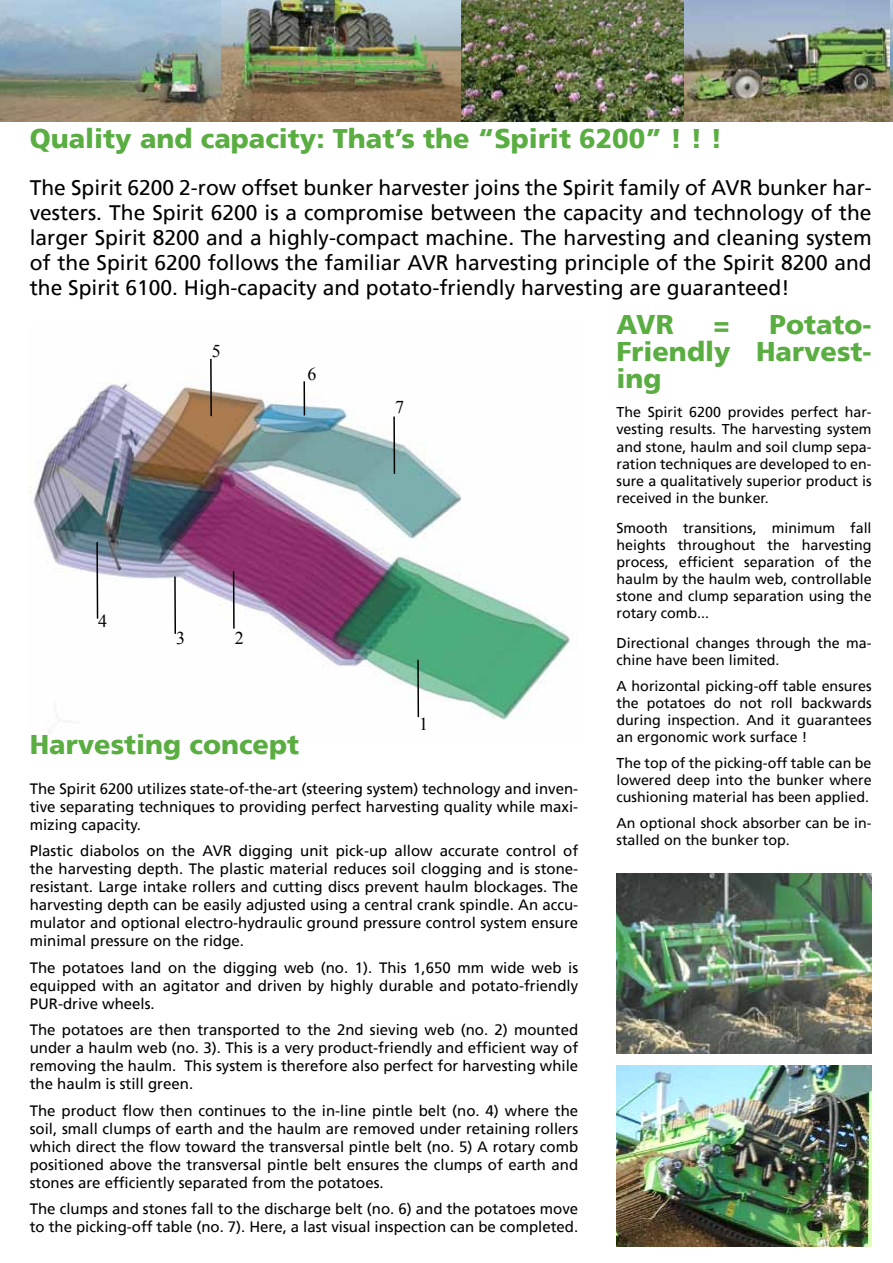
<style>
.page{position:relative;width:893px;height:1263px;background:#fff}
.page>*{position:absolute;margin:0;border:0;box-sizing:border-box;transform-origin:0 0}
.t1{font:900 27px/27px "Frutiger";color:#59ad41;text-align:justify}
.t2{font:21px/25.2px "Frutiger";color:#000;text-align:justify}
.t3{font:18px "Times New Roman";color:#000}
.t4{font:15px/18px "Frutiger";color:#000;text-align:justify}
.t5{font:14.25px/17.1px "Frutiger";color:#000;text-align:justify}
</style>
<div class="page">
<img style="left:616px;top:873px;width:256px;height:181px">
<img style="left:29px;top:358px;width:545px;height:375px">
<hr style="left:417px;top:660px;width:2px;height:57px;background:#000">
<hr style="left:233px;top:571px;width:2px;height:57px;background:#000">
<hr style="left:174px;top:576px;width:2px;height:58px;background:#000">
<hr style="left:96px;top:542px;width:2px;height:77px;background:#000">
<hr style="left:210px;top:359px;width:2px;height:57px;background:#000">
<hr style="left:303px;top:381px;width:2px;height:34px;background:#000">
<hr style="left:393px;top:417px;width:2px;height:57px;background:#000">
<img style="left:617px;top:1066px;width:255px;height:181px">
<img style="left:0;top:0;width:222px;height:121px">
<img style="left:460px;top:0;width:430px;height:121px">
<img style="left:222px;top:0;width:238px;height:121px">
<img style="left:890px;top:0;width:3px;height:121px">
<h1 class="t1" style="left:30px;top:125px;width:694px">Quality and capacity: That’s the “Spirit 6200” ! ! !</h1>
<p class="t2" style="left:30px;top:175px;width:843px">The Spirit 6200 2-row offset bunker harvester joins the Spirit family of AVR bunker har&shy;vesters. The Spirit 6200 is a compromise between the capacity and technology of the larger Spirit 8200 and a highly-compact machine. The harvesting and cleaning system of the Spirit 6200 follows the familiar AVR harvesting principle of the Spirit 8200 and the Spirit 6100. High-capacity and potato-friendly harvesting are guaranteed!</p>
<h1 class="t1" style="left:616px;top:310px;width:59px">AVR</h1>
<h1 class="t1" style="left:714px;top:310px;width:18px">=</h1>
<h1 class="t1" style="left:616px;top:310px;width:257px;text-indent:153px">Potato-Friendly Harvest&shy;ing</h1>
<p class="t5" style="left:616px;top:404px;width:257px">The Spirit 6200 provides perfect har&shy;vesting results. The harvesting system and stone, haulm and soil clump sepa&shy;ration techniques are developed to en&shy;sure a qualitatively superior product is received in the bunker.</p>
<p class="t5" style="left:616px;top:519px;width:257px">Smooth transitions, minimum fall heights throughout the harvesting process, efficient separation of the haulm by the haulm web, controllable stone and clump separation using the rotary comb...</p>
<p class="t5" style="left:616px;top:635px;width:257px">Directional changes through the ma&shy;chine have been limited.</p>
<p class="t5" style="left:616px;top:677px;width:257px">A horizontal picking-off table ensures the potatoes do not roll backwards during inspection. And it guarantees an ergonomic work surface !</p>
<p class="t5" style="left:616px;top:754px;width:257px">The top of the picking-off table can be lowered deep into the bunker where cushioning material has been applied.</p>
<p class="t5" style="left:616px;top:814px;width:257px">An optional shock absorber can be in&shy;stalled on the bunker top.</p>
<p class="t3" style="left:212px;top:339px;width:10px">5</p>
<p class="t3" style="left:307px;top:362px;width:10px">6</p>
<p class="t3" style="left:395px;top:395px;width:10px">7</p>
<p class="t3" style="left:98px;top:609px;width:10px">4</p>
<p class="t3" style="left:176px;top:625px;width:10px">3</p>
<p class="t3" style="left:235px;top:625px;width:10px">2</p>
<p class="t3" style="left:419px;top:711px;width:10px">1</p>
<h1 class="t1" style="left:30px;top:731px;width:271px">Harvesting concept</h1>
<p class="t4" style="left:30px;top:780px;width:550px">The Spirit 6200 utilizes state-of-the-art (steering system) technology and inven&shy;tive separating techniques to providing perfect harvesting quality while maxi&shy;mizing capacity.</p>
<p class="t4" style="left:30px;top:842px;width:550px">Plastic diabolos on the AVR digging unit pick-up allow accurate control of the harvesting depth. The plastic material reduces soil clogging and is stone&shy;resistant. Large intake rollers and cutting discs prevent haulm blockages. The harvesting depth can be easily adjusted using a central crank spindle. An accu&shy;mulator and optional electro-hydraulic ground pressure control system ensure minimal pressure on the ridge.</p>
<p class="t4" style="left:30px;top:959px;width:550px">The potatoes land on the digging web (no. 1). This 1,650 mm wide web is equipped with an agitator and driven by highly durable and potato-friendly PUR-drive wheels.</p>
<p class="t4" style="left:30px;top:1021px;width:550px">The potatoes are then transported to the 2nd sieving web (no. 2) mounted under a haulm web (no. 3). This is a very product-friendly and efficient way of removing the haulm. This system is therefore also perfect for harvesting while the haulm is still green.</p>
<p class="t4" style="left:30px;top:1102px;width:550px">The product flow then continues to the in-line pintle belt (no. 4) where the soil, small clumps of earth and the haulm are removed under retaining rollers which direct the flow toward the transversal pintle belt (no. 5) A rotary comb positioned above the transversal pintle belt ensures the clumps of earth and stones are efficiently separated from the potatoes.</p>
<p class="t4" style="left:30px;top:1200px;width:550px">The clumps and stones fall to the discharge belt (no. 6) and the potatoes move to the picking-off table (no. 7). Here, a last visual inspection can be completed.</p>
</div>
